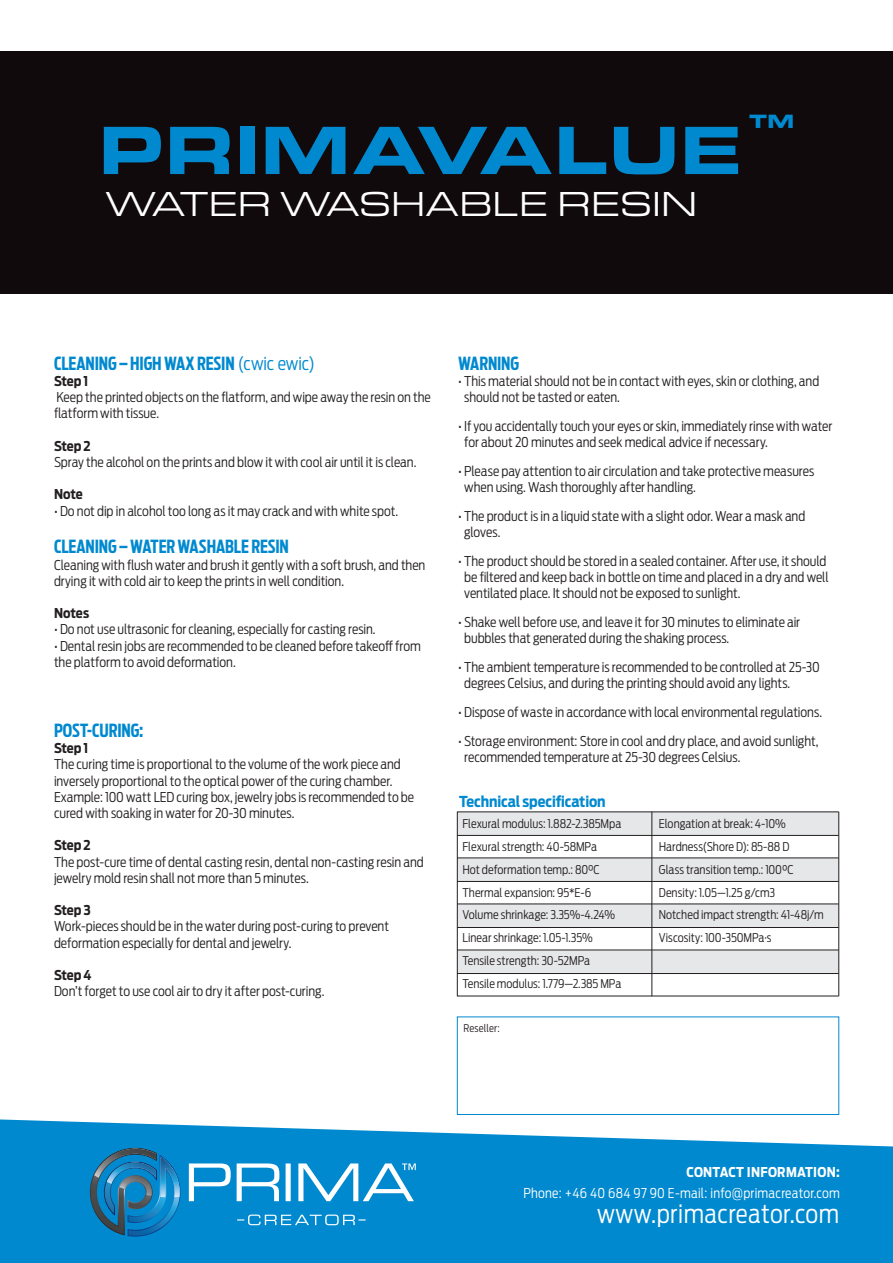
<style>
.page{position:relative;width:893px;height:1263px;background:#fff}
.page>*{position:absolute;margin:0;border:0;box-sizing:border-box;transform-origin:0 0}
.t1{font:900 70.8px "Eurostile Ext";letter-spacing:-.015em;color:#0089cf}
.t2{font:36px "Eurostile Ext";letter-spacing:-.01em;color:#fff}
.t3{font:900 34.95px "Eurostile Ext";color:#0089cf}
.t4{font:300 25.5px "Antenna Cond";letter-spacing:.02em;color:#fff}
.t5{font:700 18px "Antenna Extra Cond";letter-spacing:-.005em;color:#0089cf}
.t6{font:700 15px "Antenna Cond";letter-spacing:-.01em;color:#0089cf}
.t7{font:300 13.5px/16.2px "Antenna Cond";letter-spacing:-.005em;color:#231f20}
.t8{font:300 13.5px "Antenna Cond";letter-spacing:.02em;color:#fff}
.t9{font:700 13.5px "Antenna Cond";letter-spacing:-.01em;color:#231f20}
.t10{font:700 13.5px "Antenna Cond";letter-spacing:.02em;color:#fff}
.t11{font:300 12px/23px "Antenna Cond";color:#231f20}
.t12{font:300 10.5px "Antenna Cond";letter-spacing:.015em;color:#231f20}
.s1{font-family:"Antenna Cond";font-weight:300}
</style>
<div class="page">
<svg style="left:0;top:1119px;width:893px;height:144px;background:#1c96d4"></svg>
<div style="left:0;top:51px;width:893px;height:242px;background:#110a0c"></div>
<div style="left:457px;top:1017px;width:382px;height:98px;background:#fff;border:1px solid #0089cf"></div>
<svg style="left:189px;top:1163px;width:227px;height:38px"></svg>
<svg style="left:237px;top:1214px;width:129px;height:11px"></svg>
<img style="left:157px;top:1155px;width:26px;height:82px">
<img style="left:89px;top:1147px;width:68px;height:88px">
<img style="left:128px;top:1156px;width:53px;height:81px">
<img style="left:90px;top:1148px;width:66px;height:86px">
<img style="left:160px;top:1156px;width:21px;height:41px">
<img style="left:107px;top:1178px;width:49px;height:6px">
<img style="left:120px;top:1178px;width:33px;height:18px">
<img style="left:94px;top:1148px;width:62px;height:30px">
<div style="left:457px;top:812px;width:382px;height:23px;background:#e6e7e9"></div>
<div style="left:457px;top:858px;width:382px;height:23px;background:#e6e7e9"></div>
<div style="left:457px;top:904px;width:382px;height:23px;background:#e6e7e9"></div>
<div style="left:457px;top:950px;width:382px;height:23px;background:#e6e7e9"></div>
<hr style="left:652px;top:812px;width:1px;height:184px;background:#231f20">
<hr style="left:838px;top:812px;width:1px;height:184px;background:#231f20">
<hr style="left:457px;top:812px;width:1px;height:184px;background:#231f20">
<hr style="left:457px;top:996px;width:382px;height:1px;background:#231f20">
<hr style="left:457px;top:973px;width:382px;height:1px;background:#231f20">
<hr style="left:457px;top:950px;width:382px;height:1px;background:#231f20">
<hr style="left:457px;top:927px;width:382px;height:1px;background:#231f20">
<hr style="left:457px;top:904px;width:382px;height:1px;background:#231f20">
<hr style="left:457px;top:881px;width:382px;height:1px;background:#231f20">
<hr style="left:457px;top:858px;width:382px;height:1px;background:#231f20">
<hr style="left:457px;top:835px;width:382px;height:1px;background:#231f20">
<hr style="left:457px;top:812px;width:382px;height:1px;background:#231f20">
<h1 class="t1" style="left:98px;top:97px;width:646px">PRIMAVALUE</h1>
<h2 class="t2" style="left:106px;top:179px;width:593px">WATER WASHABLE RESIN</h2>
<h3 class="t3" style="left:749px;top:100px;width:48px">™</h3>
<h3 class="t5" style="left:54px;top:352px;width:263px">CLEANING – HIGH WAX RESIN <span class="s1">(cwic ewic)</span></h3>
<p class="t9" style="left:54px;top:373px;width:36px">Step 1</p>
<p class="t7" style="left:54px;top:389px;width:378px">Keep the printed objects on the flatform, and wipe away the resin on the flatform with tissue.</p>
<p class="t9" style="left:54px;top:438px;width:38px">Step 2</p>
<p class="t7" style="left:54px;top:454px;width:364px">Spray the alcohol on the prints and blow it with cool air until it is clean.</p>
<p class="t9" style="left:54px;top:486px;width:30px">Note</p>
<p class="t7" style="left:54px;top:503px;width:346px">• Do not dip in alcohol too long as it may crack and with white spot.</p>
<h3 class="t5" style="left:54px;top:536px;width:236px">CLEANING – WATER WASHABLE RESIN</h3>
<p class="t7" style="left:54px;top:557px;width:373px">Cleaning with flush water and brush it gently with a soft brush, and then drying it with cold air to keep the prints in well condition.</p>
<p class="t9" style="left:54px;top:605px;width:37px">Notes</p>
<p class="t7" style="left:54px;top:621px;width:323px">• Do not use ultrasonic for cleaning, especially for casting resin.</p>
<p class="t7" style="left:54px;top:638px;width:368px">• Dental resin jobs are recommended to be cleaned before takeoff from the platform to avoid deformation.</p>
<h3 class="t5" style="left:54px;top:720px;width:91px">POST-CURING:</h3>
<p class="t9" style="left:54px;top:740px;width:36px">Step 1</p>
<p class="t7" style="left:54px;top:756px;width:362px">The curing time is proportional to the volume of the work piece and inversely proportional to the optical power of the curing chamber.<br>Example: 100 watt LED curing box, jewelry jobs is recommended to be cured with soaking in water for 20-30 minutes.</p>
<p class="t9" style="left:54px;top:837px;width:38px">Step 2</p>
<p class="t7" style="left:54px;top:854px;width:371px">The post-cure time of dental casting resin, dental non-casting resin and jewelry mold resin shall not more than 5 minutes.</p>
<p class="t9" style="left:54px;top:902px;width:38px">Step 3</p>
<p class="t7" style="left:54px;top:918px;width:337px">Work-pieces should be in the water during post-curing to prevent deformation especially for dental and jewelry.</p>
<p class="t9" style="left:54px;top:967px;width:39px">Step 4</p>
<p class="t7" style="left:54px;top:983px;width:272px">Don’t forget to use cool air to dry it after post-curing.</p>
<h3 class="t5" style="left:458px;top:352px;width:62px">WARNING</h3>
<p class="t7" style="left:464px;top:373px;width:357px;text-indent:-6px">• This material should not be in contact with eyes, skin or clothing, and should not be tasted or eaten.</p>
<p class="t7" style="left:464px;top:418px;width:370px;text-indent:-6px">• If you accidentally touch your eyes or skin, immediately rinse with water for about 20 minutes and seek medical advice if necessary.</p>
<p class="t7" style="left:464px;top:463px;width:352px;text-indent:-6px">• Please pay attention to air circulation and take protective measures when using. Wash thoroughly after handling.</p>
<p class="t7" style="left:464px;top:508px;width:343px;text-indent:-6px">• The product is in a liquid state with a slight odor. Wear a mask and gloves.</p>
<p class="t7" style="left:464px;top:553px;width:366px;text-indent:-6px">• The product should be stored in a sealed container. After use, it should be filtered and keep back in bottle on time and placed in a dry and well ventilated place. It should not be exposed to sunlight.</p>
<p class="t7" style="left:464px;top:614px;width:337px;text-indent:-6px">• Shake well before use, and leave it for 30 minutes to eliminate air bubbles that generated during the shaking process.</p>
<p class="t7" style="left:464px;top:659px;width:357px;text-indent:-6px">• The ambient temperature is recommended to be controlled at 25-30 degrees Celsius, and during the printing should avoid any lights.</p>
<p class="t7" style="left:458px;top:704px;width:365px">• Dispose of waste in accordance with local environmental regulations.</p>
<p class="t7" style="left:464px;top:733px;width:356px;text-indent:-6px">• Storage environment: Store in cool and dry place, and avoid sunlight, recommended temperature at 25-30 degrees Celsius.</p>
<p class="t6" style="left:459px;top:793px;width:148px">Technical specification</p>
<p class="t11" style="left:462px;top:812px;width:160px">Flexural modulus: 1.882-2.385Mpa</p>
<p class="t11" style="left:659px;top:812px;width:128px">Elongation at break: 4-10%</p>
<p class="t11" style="left:462px;top:835px;width:136px">Flexural strength: 40-58MPa</p>
<p class="t11" style="left:659px;top:835px;width:132px">Hardness(Shore D): 85-88 D</p>
<p class="t11" style="left:462px;top:858px;width:139px">Hot deformation temp.: 80°C</p>
<p class="t11" style="left:659px;top:858px;width:136px">Glass transition temp.: 100°C</p>
<p class="t11" style="left:462px;top:881px;width:130px">Thermal expansion: 95*E-6</p>
<p class="t11" style="left:659px;top:881px;width:118px">Density: 1.05—1.25 g/cm3</p>
<p class="t11" style="left:462px;top:904px;width:154px">Volume shrinkage: 3.35%-4.24%</p>
<p class="t11" style="left:659px;top:904px;width:166px">Notched impact strength: 41-48j/m</p>
<p class="t11" style="left:462px;top:926px;width:132px">Linear shrinkage: 1.05-1.35%</p>
<p class="t11" style="left:659px;top:926px;width:114px">Viscosity: 100-350MPa·s</p>
<p class="t11" style="left:462px;top:949px;width:160px">Tensile strength: 30-52MPa<br>Tensile modulus: 1.779—2.385 MPa</p>
<p class="t12" style="left:463px;top:1021px;width:38px">Reseller:</p>
<p class="t10" style="left:686px;top:1164px;width:155px">CONTACT INFORMATION:</p>
<p class="t8" style="left:523px;top:1185px;width:318px">Phone: +46 40 684 97 90 E-mail: info@primacreator.com</p>
<h3 class="t4" style="left:597px;top:1199px;width:243px">www.primacreator.com</h3>
</div>
